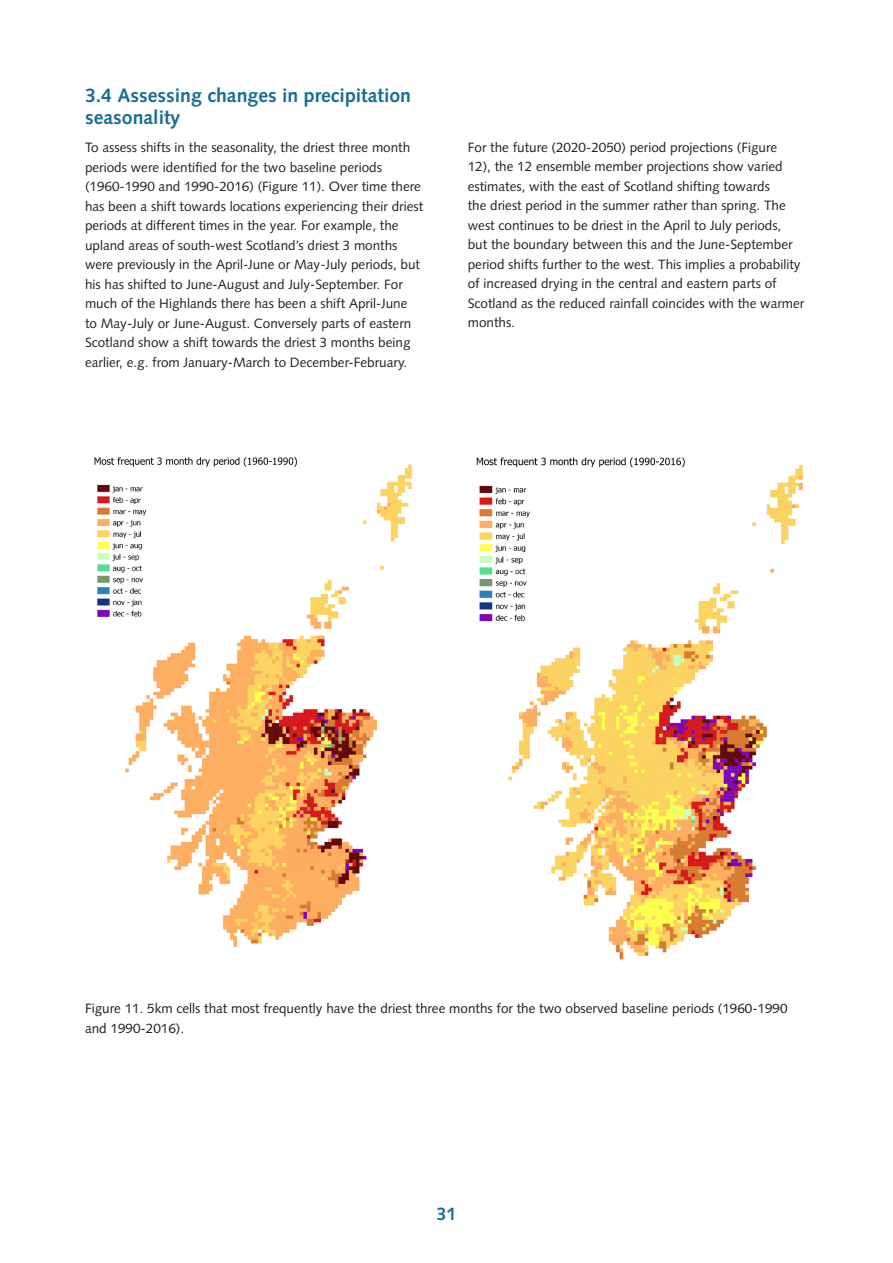
<style>
.page{position:relative;width:893px;height:1263px;background:#fff}
.page>*{position:absolute;margin:0;border:0;box-sizing:border-box;transform-origin:0 0}
.Heading_2{font:700 19.5px/22.5px "Syntax LT Std";color:#186d93}
.t1{font:700 18px "Syntax LT Std";color:#186d93}
.blocks-text-block__p{font:13.5px/19.5px "Syntax LT Std";color:#231f20}
.TOC_Heading{font:13.5px/19.5px "Syntax LT Std";color:#1c1d1e}
</style>
<div class="page">
<img style="left:476px;top:457px;width:327px;height:503px">
<img style="left:94px;top:457px;width:318px;height:490px">
<p class="Heading_2" style="left:85px;top:84px;width:328px">3.4 Assessing changes in precipitation seasonality</p>
<p class="blocks-text-block__p" style="left:85px;top:138px;width:340px">To assess shifts in the seasonality, the driest three month periods were identified for the two baseline periods (1960-1990 and 1990-2016) (Figure 11). Over time there has been a shift towards locations experiencing their driest periods at different times in the year. For example, the upland areas of south-west Scotland’s driest 3 months were previously in the April-June or May-July periods, but his has shifted to June-August and July-September. For much of the Highlands there has been a shift April-June<br>to May-July or June-August. Conversely parts of eastern Scotland show a shift towards the driest 3 months being earlier, e.g. from January-March to December-February.</p>
<p class="blocks-text-block__p" style="left:468px;top:137px;width:338px">For the future (2020-2050) period projections (Figure<br>12), the 12 ensemble member projections show varied estimates, with the east of Scotland shifting towards<br>the driest period in the summer rather than spring. The west continues to be driest in the April to July periods,<br>but the boundary between this and the June-September period shifts further to the west. This implies a probability of increased drying in the central and eastern parts of Scotland as the reduced rainfall coincides with the warmer months.</p>
<p class="TOC_Heading" style="left:85px;top:999px;width:704px">Figure 11. 5km cells that most frequently have the driest three months for the two observed baseline periods (1960-1990 and 1990-2016).</p>
<h2 class="t1" style="left:436px;top:1203px;width:22px">31</h2>
</div>
